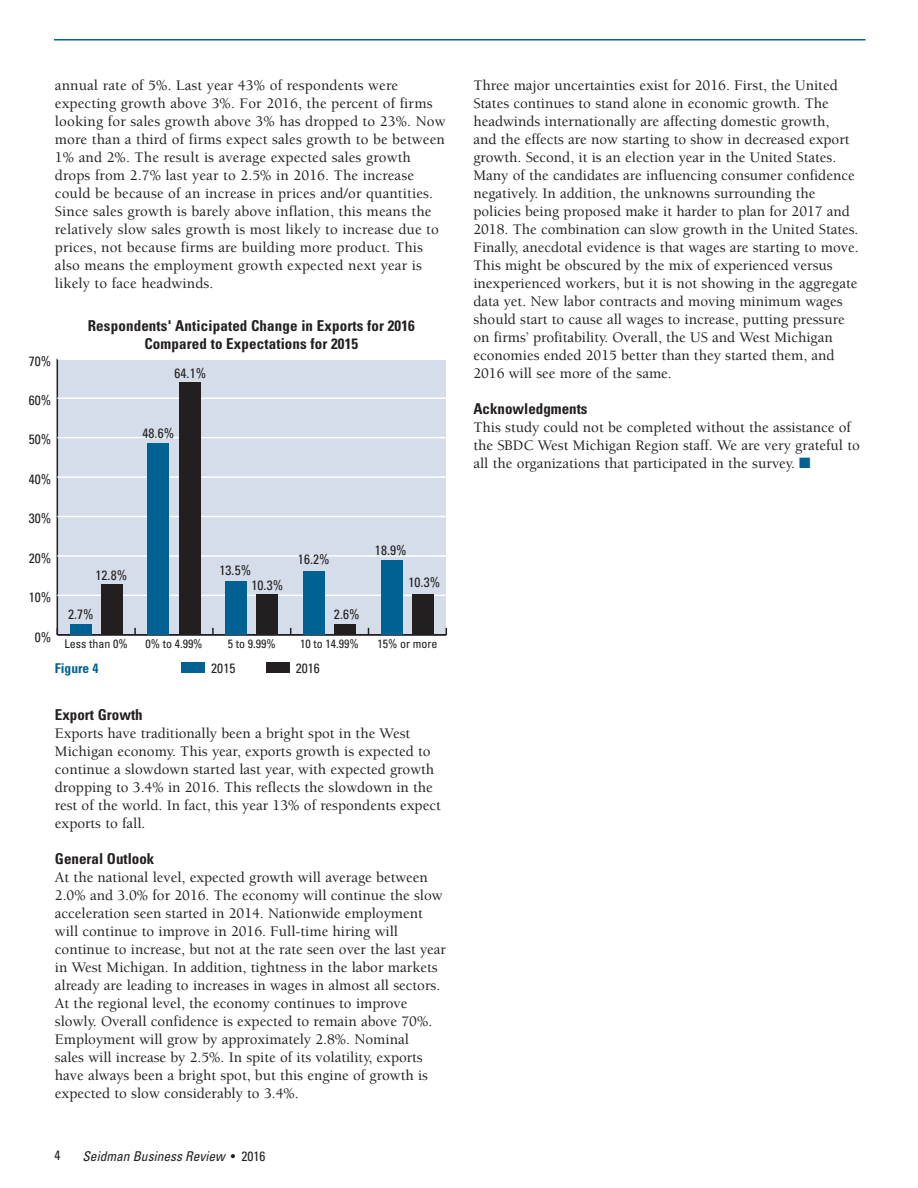
<style>
.page{position:relative;width:918px;height:1188px;background:#fff}
.page>*{position:absolute;margin:0;border:0;box-sizing:border-box;transform-origin:0 0}
.t1{font:18.3px "Myriad";color:#231f20}
.body_copy{font:500 15px/18px "Berkeley";color:#231f20}
.body_copy-2{font:700 condensed 15px/18px "Univers";letter-spacing:.01em;color:#231f20;text-align:center}
.t2{font:condensed 13.5px "Univers";letter-spacing:.005em;color:#231f20}
.t3{font:italic condensed 13.5px "Univers";color:#231f20}
.t4{font:700 condensed 13.5px "Univers";color:#006292}
.t5{font:condensed 12px "Univers";color:#231f20}
.s1{font-style:normal}
.s2{color:#006292}
</style>
<div class="page">
<hr style="left:54px;top:39px;width:812px;height:1px;background:#006292">
<div style="left:57px;top:360px;width:389px;height:275px;background:#d4dde9"></div>
<svg style="left:134px;top:628px;width:2px;height:6px"></svg>
<svg style="left:212px;top:628px;width:2px;height:6px"></svg>
<hr style="left:57px;top:359px;width:1px;height:276px;background:#231f20">
<hr style="left:57px;top:634px;width:389px;height:2px;background:#231f20">
<hr style="left:57px;top:595px;width:389px;height:1px;background:#fff">
<hr style="left:57px;top:555px;width:389px;height:2px;background:#fff">
<hr style="left:57px;top:516px;width:389px;height:1px;background:#fff">
<hr style="left:57px;top:476px;width:389px;height:2px;background:#fff">
<hr style="left:57px;top:437px;width:389px;height:1px;background:#fff">
<hr style="left:57px;top:397px;width:389px;height:2px;background:#fff">
<hr style="left:57px;top:358px;width:389px;height:2px;background:#fff">
<div style="left:101px;top:584px;width:22px;height:51px;background:#231f20"></div>
<div style="left:179px;top:382px;width:21px;height:253px;background:#231f20"></div>
<div style="left:256px;top:594px;width:22px;height:41px;background:#231f20"></div>
<div style="left:334px;top:625px;width:22px;height:10px;background:#231f20"></div>
<div style="left:412px;top:594px;width:22px;height:41px;background:#231f20"></div>
<div style="left:70px;top:624px;width:22px;height:11px;background:#006292"></div>
<div style="left:148px;top:443px;width:21px;height:192px;background:#006292"></div>
<div style="left:225px;top:582px;width:22px;height:53px;background:#006292"></div>
<div style="left:303px;top:571px;width:22px;height:64px;background:#006292"></div>
<div style="left:381px;top:560px;width:22px;height:75px;background:#006292"></div>
<div style="left:182px;top:662px;width:23px;height:11px;background:#006292"></div>
<div style="left:266px;top:662px;width:24px;height:11px;background:#231f20"></div>
<p class="body_copy" style="left:55px;top:77px;width:392px">annual rate of 5%. Last year 43% of respondents were expecting growth above 3%. For 2016, the percent of firms looking for sales growth above 3% has dropped to 23%. Now more than a third of firms expect sales growth to be between 1% and 2%. The result is average expected sales growth drops from 2.7% last year to 2.5% in 2016. The increase could be because of an increase in prices and/or quantities.<br>Since sales growth is barely above inflation, this means the relatively slow sales growth is most likely to increase due to prices, not because firms are building more product. This also means the employment growth expected next year is likely to face headwinds.</p>
<p class="t2" style="left:29px;top:352px;width:24px">70%</p>
<p class="t2" style="left:29px;top:392px;width:24px">60%</p>
<p class="t2" style="left:29px;top:431px;width:24px">50%</p>
<p class="t2" style="left:29px;top:471px;width:24px">40%</p>
<p class="t2" style="left:29px;top:510px;width:24px">30%</p>
<p class="t2" style="left:29px;top:549px;width:24px">20%</p>
<p class="t2" style="left:29px;top:589px;width:24px">10%</p>
<p class="t2" style="left:35px;top:628px;width:18px">0%</p>
<p class="body_copy-2" style="left:88px;top:317px;width:329px">Respondents' Anticipated Change in Exports for 2016<br>Compared to Expectations for 2015</p>
<p class="t2" style="left:174px;top:365px;width:33px">64.1%</p>
<p class="t2" style="left:142px;top:425px;width:33px">48.6%</p>
<p class="t2" style="left:95px;top:567px;width:33px">12.8%</p>
<p class="t2" style="left:68px;top:606px;width:27px">2.7%</p>
<p class="t2" style="left:219px;top:562px;width:33px">13.5%</p>
<p class="t2" style="left:251px;top:577px;width:33px">10.3%</p>
<p class="t2" style="left:298px;top:551px;width:33px">16.2%</p>
<p class="t2" style="left:334px;top:606px;width:27px">2.6%</p>
<p class="t2" style="left:375px;top:542px;width:33px">18.9%</p>
<p class="t2" style="left:408px;top:574px;width:33px">10.3%</p>
<p class="t5" style="left:65px;top:636px;width:65px">Less than 0%</p>
<p class="t5" style="left:145px;top:636px;width:59px">0% to 4.99%</p>
<p class="t5" style="left:228px;top:636px;width:49px">5 to 9.99%</p>
<p class="t5" style="left:300px;top:636px;width:60px">10 to 14.99%</p>
<p class="t5" style="left:377px;top:636px;width:61px">15% or more</p>
<p class="t4" style="left:55px;top:660px;width:45px">Figure 4</p>
<p class="t2" style="left:211px;top:659px;width:26px">2015</p>
<p class="t2" style="left:296px;top:659px;width:26px">2016</p>
<p class="body_copy-2" style="left:55px;top:705px;width:89px">Export Growth</p>
<p class="body_copy" style="left:55px;top:725px;width:387px">Exports have traditionally been a bright spot in the West Michigan economy. This year, exports growth is expected to continue a slowdown started last year, with expected growth dropping to 3.4% in 2016. This reflects the slowdown in the rest of the world. In fact, this year 13% of respondents expect exports to fall.</p>
<p class="body_copy-2" style="left:55px;top:849px;width:101px">General Outlook</p>
<p class="body_copy" style="left:55px;top:869px;width:393px">At the national level, expected growth will average between 2.0% and 3.0% for 2016. The economy will continue the slow acceleration seen started in 2014. Nationwide employment will continue to improve in 2016. Full-time hiring will continue to increase, but not at the rate seen over the last year in West Michigan. In addition, tightness in the labor markets already are leading to increases in wages in almost all sectors.</p>
<p class="body_copy" style="left:55px;top:995px;width:379px">At the regional level, the economy continues to improve slowly. Overall confidence is expected to remain above 70%.<br>Employment will grow by approximately 2.8%. Nominal sales will increase by 2.5%. In spite of its volatility, exports have always been a bright spot, but this engine of growth is expected to slow considerably to 3.4%.</p>
<p class="t2" style="left:55px;top:1147px;width:7px">4</p>
<p class="t3" style="left:82px;top:1147px;width:184px">Seidman Business Review <span class="s1">• 2016</span></p>
<p class="body_copy" style="left:473px;top:77px;width:387px">Three major uncertainties exist for 2016. First, the United States continues to stand alone in economic growth. The headwinds internationally are affecting domestic growth,<br>and the effects are now starting to show in decreased export growth. Second, it is an election year in the United States.<br>Many of the candidates are influencing consumer confidence negatively. In addition, the unknowns surrounding the policies being proposed make it harder to plan for 2017 and 2018. The combination can slow growth in the United States.<br>Finally, anecdotal evidence is that wages are starting to move.<br>This might be obscured by the mix of experienced versus inexperienced workers, but it is not showing in the aggregate data yet. New labor contracts and moving minimum wages should start to cause all wages to increase, putting pressure on firms’ profitability. Overall, the US and West Michigan economies ended 2015 better than they started them, and 2016 will see more of the same.</p>
<p class="body_copy-2" style="left:473px;top:399px;width:116px">Acknowledgments</p>
<p class="body_copy" style="left:473px;top:419px;width:388px">This study could not be completed without the assistance of the SBDC West Michigan Region staff. We are very grateful to all the organizations that participated in the survey. <span class="s2">■</span></p>
<p class="t1" style="left:531px;top:364px;width:39px">2016</p>
<p class="t1" style="left:531px;top:406px;width:39px">2015</p>
</div>
